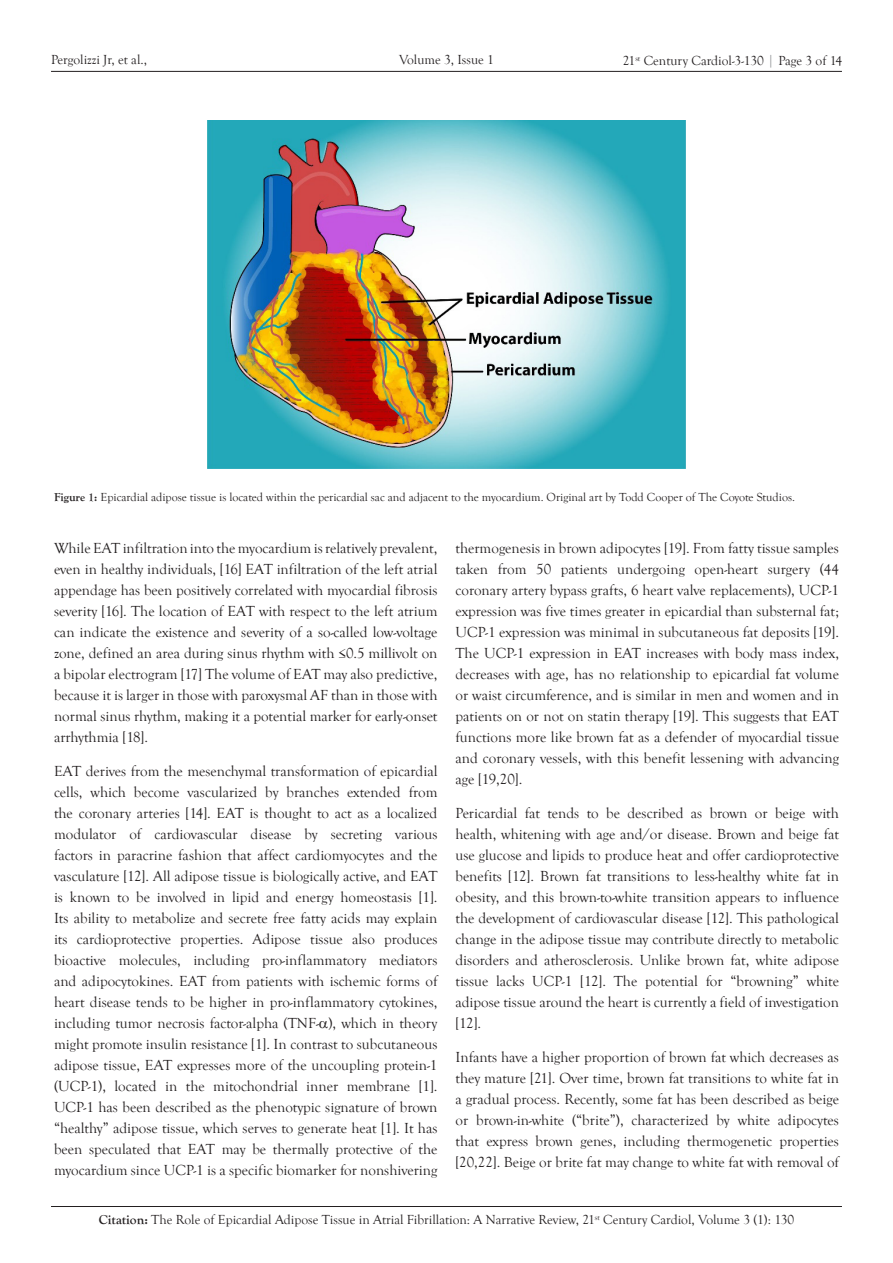
<style>
.page{position:relative;width:893px;height:1263px;background:#fff}
.page>*{position:absolute;margin:0;border:0;box-sizing:border-box;transform-origin:0 0}
.t1{font:15px/21px "Goudy Old Style T";color:#231f20;text-align:justify}
.t2{font:13.5px "Goudy Old Style T";color:#231f20}
.t3{font:12px "Goudy Old Style T";color:#231f20}
.s1{font-size:15px;color:#939598}
.s2{font-weight:700}
</style>
<div class="page">
<hr style="left:51px;top:1206px;width:791px;height:1px;background:#231f20">
<hr style="left:51px;top:71px;width:791px;height:1px;background:#231f20">
<img style="left:208px;top:120px;width:477px;height:349px">
<p class="t2" style="left:51px;top:52px;width:97px">Pergolizzi Jr, et al.,</p>
<p class="t2" style="left:399px;top:52px;width:96px">Volume 3, Issue 1</p>
<p class="t2" style="left:623px;top:53px;width:221px">21<sup>st</sup> Century Cardiol-3-130 <span class="s1">|</span> Page 3 of 14</p>
<p class="t3" style="left:54px;top:490px;width:742px"><span class="s2">Figure 1:</span> Epicardial adipose tissue is located within the pericardial sac and adjacent to the myocardium. Original art by Todd Cooper of The Coyote Studios.</p>
<p class="t1" style="left:54px;top:538px;width:385px">While EAT infiltration into the myocardium is relatively prevalent, even in healthy individuals, [16] EAT infiltration of the left atrial appendage has been positively correlated with myocardial fibrosis severity [16]. The location of EAT with respect to the left atrium can indicate the existence and severity of a so-called low-voltage zone, defined an area during sinus rhythm with ≤0.5 millivolt on a bipolar electrogram [17] The volume of EAT may also predictive, because it is larger in those with paroxysmal AF than in those with normal sinus rhythm, making it a potential marker for early-onset arrhythmia [18].</p>
<p class="t1" style="left:54px;top:761px;width:385px">EAT derives from the mesenchymal transformation of epicardial cells, which become vascularized by branches extended from the coronary arteries [14]. EAT is thought to act as a localized modulator of cardiovascular disease by secreting various factors in paracrine fashion that affect cardiomyocytes and the vasculature [12]. All adipose tissue is biologically active, and EAT is known to be involved in lipid and energy homeostasis [1].<br>Its ability to metabolize and secrete free fatty acids may explain its cardioprotective properties. Adipose tissue also produces bioactive molecules, including pro-inflammatory mediators and adipocytokines. EAT from patients with ischemic forms of heart disease tends to be higher in pro-inflammatory cytokines, including tumor necrosis factor-alpha (TNF- ), which in theory might promote insulin resistance [1]. In contrast to subcutaneous adipose tissue, EAT expresses more of the uncoupling protein-1 (UCP-1), located in the mitochondrial inner membrane [1].<br>UCP-1 has been described as the phenotypic signature of brown “healthy” adipose tissue, which serves to generate heat [1]. It has been speculated that EAT may be thermally protective of the myocardium since UCP-1 is a specific biomarker for nonshivering</p>
<p class="t1" style="left:455px;top:538px;width:385px">thermogenesis in brown adipocytes [19]. From fatty tissue samples taken from 50 patients undergoing open-heart surgery (44 coronary artery bypass grafts, 6 heart valve replacements), UCP-1 expression was five times greater in epicardial than substernal fat; UCP-1 expression was minimal in subcutaneous fat deposits [19].<br>The UCP-1 expression in EAT increases with body mass index, decreases with age, has no relationship to epicardial fat volume or waist circumference, and is similar in men and women and in patients on or not on statin therapy [19]. This suggests that EAT functions more like brown fat as a defender of myocardial tissue and coronary vessels, with this benefit lessening with advancing age [19,20].</p>
<p class="t1" style="left:455px;top:803px;width:385px">Pericardial fat tends to be described as brown or beige with health, whitening with age and/or disease. Brown and beige fat use glucose and lipids to produce heat and offer cardioprotective benefits [12]. Brown fat transitions to less-healthy white fat in obesity, and this brown-to-white transition appears to influence the development of cardiovascular disease [12]. This pathological change in the adipose tissue may contribute directly to metabolic disorders and atherosclerosis. Unlike brown fat, white adipose tissue lacks UCP-1 [12]. The potential for “browning” white adipose tissue around the heart is currently a field of investigation [12].</p>
<p class="t1" style="left:455px;top:1047px;width:385px">Infants have a higher proportion of brown fat which decreases as they mature [21]. Over time, brown fat transitions to white fat in a gradual process. Recently, some fat has been described as beige or brown-in-white (“brite”), characterized by white adipocytes that express brown genes, including thermogenetic properties [20,22]. Beige or brite fat may change to white fat with removal of</p>
<p class="t2" style="left:99px;top:1212px;width:697px"><span class="s2">Citation:</span> The Role of Epicardial Adipose Tissue in Atrial Fibrillation: A Narrative Review, 21<sup>st</sup> Century Cardiol, Volume 3 (1): 130</p>
</div>
